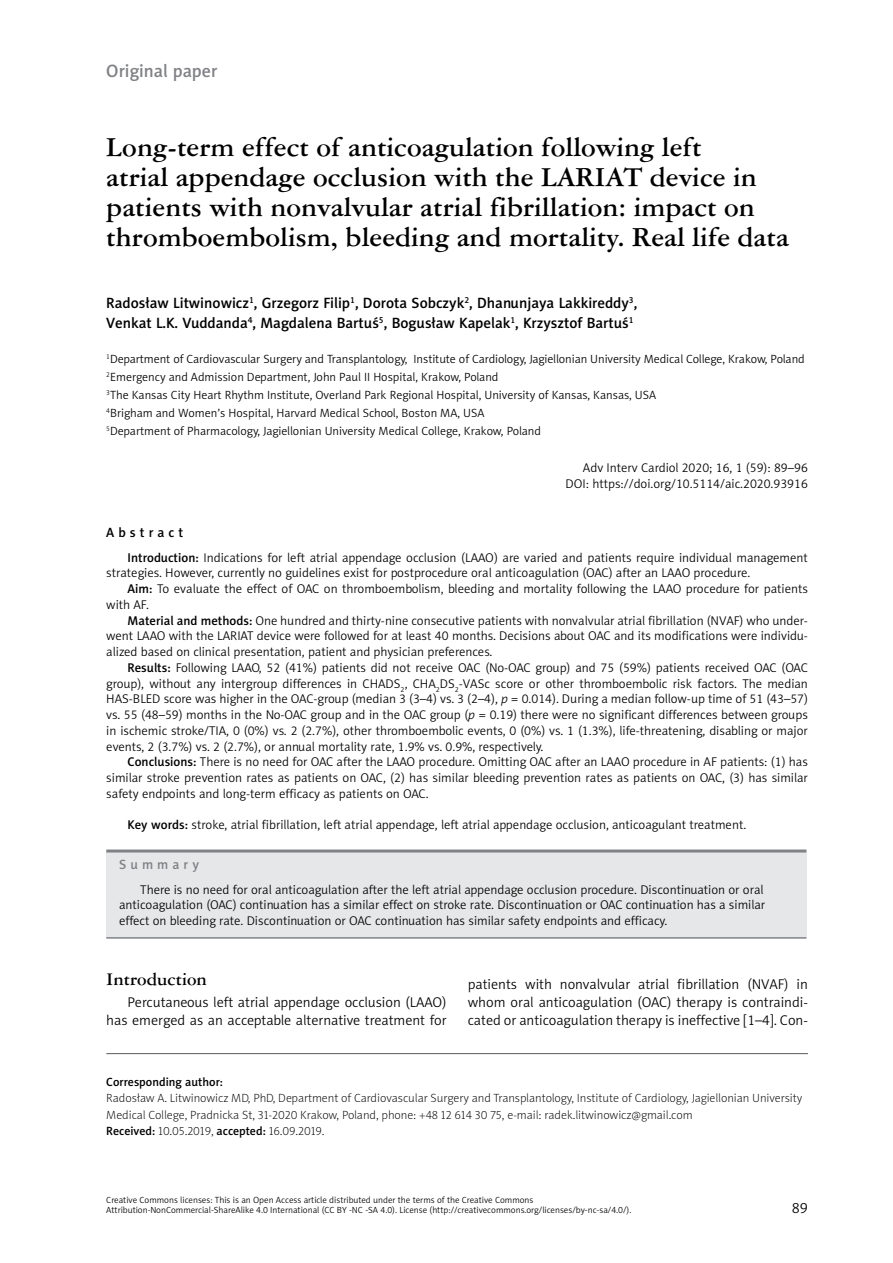
<style>
.page{position:relative;width:893px;height:1263px;background:#fff}
.page>*{position:absolute;margin:0;border:0;box-sizing:border-box;transform-origin:0 0}
.t1{font:700 25.5px/30px "Ameri Garmnd PL";color:#000}
.t2{font:18px "Naomi Sans EFN Medium";color:#808285}
.t3{font:700 16.5px "Ameri Garmnd PL";color:#000}
.t4{font:15px/19.5px "Naomi Sans EFN Medium";color:#000}
.t5{font:15px "Naomi Sans EFN Light";color:#000}
.t6{font:14.25px/18px "Naomi Sans EFN Light";color:#000;text-align:right}
.t7{font:13.5px "Naomi Sans EFN Medium";letter-spacing:.3em;color:#000}
.t8{font:13.5px "Naomi Sans EFN Medium";letter-spacing:.3em;color:#808285}
.t9{font:12.75px/15.8px "Naomi Sans EFN Light";color:#000}
.t10{font:12px/18px "Naomi Sans EFN Light";color:#000}
.t11{font:12px/16.5px "Naomi Sans EFN Thin";color:#000}
.t12{font:12px "Naomi Sans EFN Medium";color:#000}
.t13{font:9px/10.5px "Naomi Sans EFN Light";color:#000}
.s1{font-family:"Naomi Sans EFN Medium"}
.s2{font-style:italic}
</style>
<div class="page">
<hr style="left:106px;top:1053px;width:702px;height:1px;background:#58595b">
<div style="left:106px;top:851px;width:700px;height:87px;background:#e6e7e8"></div>
<hr style="left:106px;top:849px;width:700px;height:3px;background:#808285">
<hr style="left:106px;top:937px;width:700px;height:2px;background:#808285">
<h2 class="t2" style="left:106px;top:60px;width:113px">Original paper</h2>
<h1 class="t1" style="left:106px;top:131px;width:684px">Long-term effect of anticoagulation following left<br>atrial appendage occlusion with the LARIAT device in patients with nonvalvular atrial fibrillation: impact on thromboembolism, bleeding and mortality. Real life data</h1>
<p class="t4" style="left:106px;top:293px;width:533px">Radosław Litwinowicz<sup>1</sup>, Grzegorz Filip<sup>1</sup>, Dorota Sobczyk<sup>2</sup>, Dhanunjaya Lakkireddy<sup>3</sup>,<br>Venkat L.K. Vuddanda<sup>4</sup>, Magdalena Bartuś<sup>5</sup>, Bogusław Kapelak<sup>1</sup>, Krzysztof Bartuś<sup>1</sup></p>
<p class="t10" style="left:106px;top:350px;width:700px"><sup>1</sup>Department of Cardiovascular Surgery and Transplantology, Institute of Cardiology, Jagiellonian University Medical College, Krakow, Poland <sup>2</sup>Emergency and Admission Department, John Paul II Hospital, Krakow, Poland<br><sup>3</sup>The Kansas City Heart Rhythm Institute, Overland Park Regional Hospital, University of Kansas, Kansas, USA<br><sup>4</sup>Brigham and Women’s Hospital, Harvard Medical School, Boston MA, USA<br><sup>5</sup>Department of Pharmacology, Jagiellonian University Medical College, Krakow, Poland</p>
<p class="t9" style="left:566px;top:460px;width:244px;text-align:right">Adv Interv Cardiol 2020; 16, 1 (59): 89–96<br>DOI: https://doi.org/10.5114/aic.2020.93916</p>
<p class="t7" style="left:106px;top:525px;width:78px">Abstract</p>
<p class="t9" style="left:106px;top:549px;width:703px;text-indent:21px"><span class="s1">Introduction:</span> Indications for left atrial appendage occlusion (LAAO) are varied and patients require individual management strategies. However, currently no guidelines exist for postprocedure oral anticoagulation (OAC) after an LAAO procedure.</p>
<p class="t9" style="left:106px;top:581px;width:703px;text-indent:21px"><span class="s1">Aim:</span> To evaluate the effect of OAC on thromboembolism, bleeding and mortality following the LAAO procedure for patients with AF.</p>
<p class="t9" style="left:106px;top:612px;width:703px;text-align:justify;text-indent:21px"><span class="s1">Material and methods:</span> One hundred and thirty-nine consecutive patients with nonvalvular atrial fibrillation (NVAF) who under&shy;went LAAO with the LARIAT device were followed for at least 40 months. Decisions about OAC and its modifications were individu&shy;alized based on clinical presentation, patient and physician preferences.</p>
<p class="t9" style="left:106px;top:660px;width:703px;text-align:justify;text-indent:21px"><span class="s1">Results:</span> Following LAAO, 52 (41%) patients did not receive OAC (No-OAC group) and 75 (59%) patients received OAC (OAC group), without any intergroup differences in CHADS<sub>2</sub>, CHA<sub>2</sub>DS<sub>2</sub>-VASc score or other thromboembolic risk factors. The median HAS-BLED score was higher in the OAC-group (median 3 (3–4) vs. 3 (2–4), <span class="s2">p</span> = 0.014). During a median follow-up time of 51 (43–57) vs. 55 (48–59) months in the No-OAC group and in the OAC group (<span class="s2">p</span> = 0.19) there were no significant differences between groups in ischemic stroke/TIA, 0 (0%) vs. 2 (2.7%), other thromboembolic events, 0 (0%) vs. 1 (1.3%), life-threatening, disabling or major events, 2 (3.7%) vs. 2 (2.7%), or annual mortality rate, 1.9% vs. 0.9%, respectively.</p>
<p class="t9" style="left:106px;top:754px;width:703px;text-align:justify;text-indent:21px"><span class="s1">Conclusions:</span> There is no need for OAC after the LAAO procedure. Omitting OAC after an LAAO procedure in AF patients: (1) has similar stroke prevention rates as patients on OAC, (2) has similar bleeding prevention rates as patients on OAC, (3) has similar safety endpoints and long-term efficacy as patients on OAC.</p>
<p class="t9" style="left:128px;top:816px;width:620px"><span class="s1">Key words:</span> stroke, atrial fibrillation, left atrial appendage, left atrial appendage occlusion, anticoagulant treatment.</p>
<p class="t8" style="left:119px;top:857px;width:82px">Summary</p>
<p class="t9" style="left:119px;top:881px;width:648px;text-indent:21px">There is no need for oral anticoagulation after the left atrial appendage occlusion procedure. Discontinuation or oral anticoagulation (OAC) continuation has a similar effect on stroke rate. Discontinuation or OAC continuation has a similar effect on bleeding rate. Discontinuation or OAC continuation has similar safety endpoints and efficacy.</p>
<p class="t3" style="left:106px;top:967px;width:102px">Introduction</p>
<p class="t6" style="left:106px;top:993px;width:342px">Percutaneous left atrial appendage occlusion (LAAO) has emerged as an acceptable alternative treatment for</p>
<p class="t6" style="left:468px;top:975px;width:342px;text-align:justify">patients with nonvalvular atrial fibrillation (NVAF) in whom oral anticoagulation (OAC) therapy is contraindi&shy;cated or anticoagulation therapy is ineffective [1–4]. Con-</p>
<p class="t12" style="left:106px;top:1075px;width:118px">Corresponding author:</p>
<p class="t11" style="left:106px;top:1090px;width:697px">Radosław A. Litwinowicz MD, PhD, Department of Cardiovascular Surgery and Transplantology, Institute of Cardiology, Jagiellonian University<br>Medical College, Pradnicka St, 31-2020 Krakow, Poland, phone: +48 12 614 30 75, e-mail: radek.litwinowicz@gmail.com<br><span class="s1">Received:</span> 10.05.2019, <span class="s1">accepted:</span> 16.09.2019.</p>
<p class="t13" style="left:106px;top:1194px;width:527px">Creative Commons licenses: This is an Open Access article distributed under the terms of the Creative Commons<br>Attribution-NonCommercial-ShareAlike 4.0 International (CC BY -NC -SA 4.0). License (http://creativecommons.org/licenses/by-nc-sa/4.0/).</p>
<p class="t5" style="left:792px;top:1199px;width:18px">89</p>
</div>
